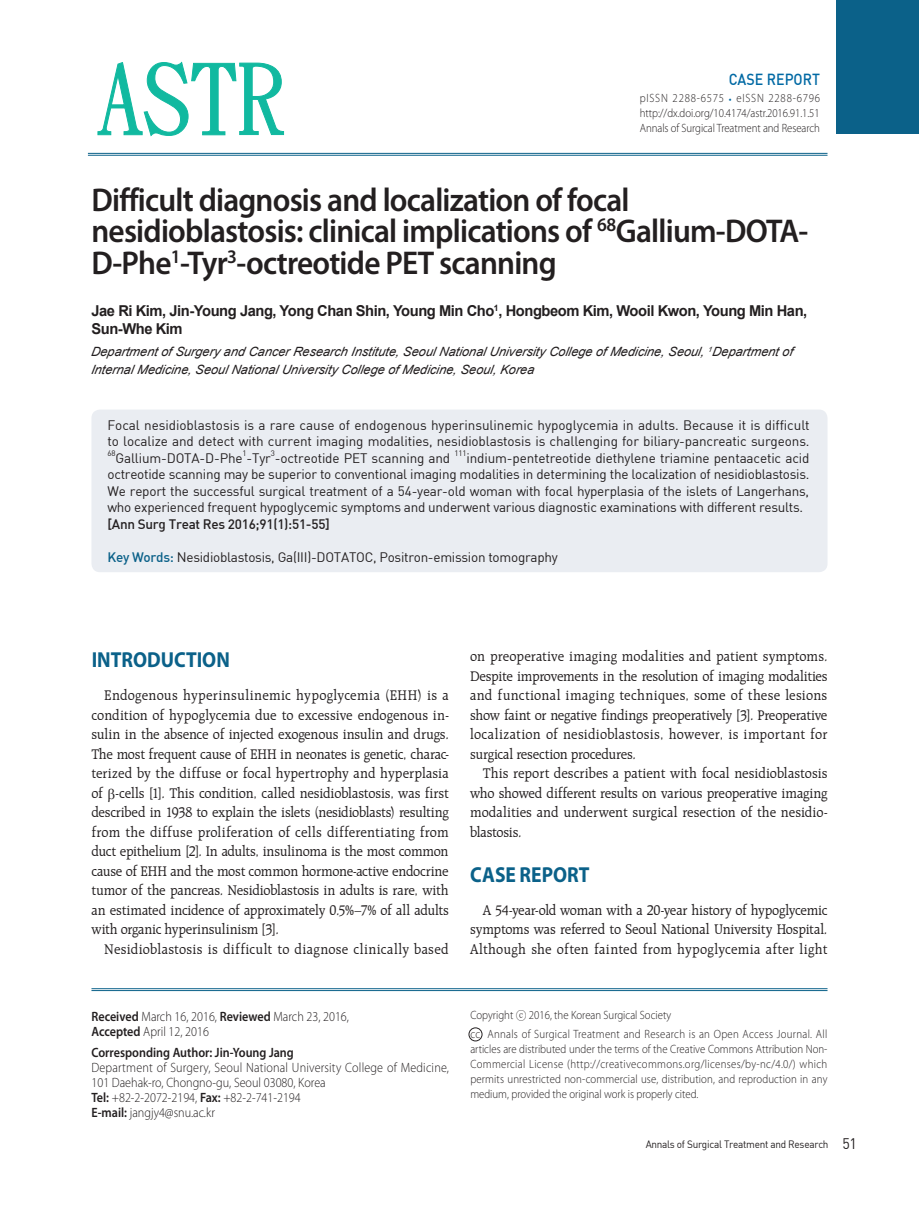
<style>
.page{position:relative;width:919px;height:1217px;background:#fff}
.page>*{position:absolute;margin:0;border:0;box-sizing:border-box;transform-origin:0 0}
.t1{font:600 33px/31.5px "Myriad Pro";letter-spacing:-.025em;color:#231f20;scale:.95 1}
.t2{font:700 21.75px "Myriad Pro";color:#0b6189;scale:.9 1}
.t3{font:15.75px "Dinmed";color:#0069a4;scale:.9 1}
.t4{font:15px/19.5px "Raleigh BT";letter-spacing:.005em;color:#231f20;text-align:justify;scale:.94 1}
.t5{font:700 15px/18px "Arial";letter-spacing:-.03em;color:#231f20}
.t6{font:13.5px/16.5px "Dinreg";letter-spacing:-.01em;color:#231f20}
.t7{font:300 13.5px/15px "Myriad Pro";color:#231f20;scale:.9 1}
.t8{font:13.5px "Dinmed";letter-spacing:-.02em;color:#231f20}
.t9{font:600 13.5px "Myriad Pro";color:#231f20;scale:.9 1}
.t10{font:italic 12.75px/18px "Arial";color:#231f20}
.t11{font:300 12px/15px "Myriad Pro";color:#231f20;text-align:justify;scale:.9 1}
.t12{font:300 12px/18px "Myriad Pro";letter-spacing:.025em;color:#231f20;scale:.9 1}
.t13{font:10.5px "Dinreg";letter-spacing:-.025em;color:#231f20;scale:.95 1}
.t14{font:7.8px "Dinreg";color:#231f20}
.s1{font-size:12.45px;color:#0069a4}
.s2{font-family:"Dinmed";color:#0b6189}
.s3{font-weight:600}
.s4{font-family:"Ymjo 420";font-weight:400}
.s5{font-size:15px}
</style>
<div class="page">
<svg style="left:97px;top:61px;width:187px;height:76px"></svg>
<hr style="left:88px;top:153px;width:739px;height:1px;background:#0b6189">
<hr style="left:88px;top:155px;width:739px;height:1px;background:#0b6189">
<div style="left:91px;top:409px;width:736px;height:163px;background:#eaedf2;border-radius:9px"></div>
<div style="left:836px;top:0;width:82px;height:134px;background:#0b6189"></div>
<hr style="left:91px;top:988px;width:736px;height:1px;background:#0b6189">
<hr style="left:91px;top:990px;width:736px;height:1px;background:#0b6189">
<div style="left:468px;top:1027px;width:14px;height:13px;border:1px solid #231f20;border-radius:50%"></div>
<p class="t3" style="left:728px;top:69px;width:103px">CASE REPORT</p>
<p class="t11" style="left:639px;top:91px;width:202px">pISSN 2288-6575 <span class="s1">•</span> eISSN 2288-6796 http://dx.doi.org/10.4174/astr.2016.91.1.51<br>Annals of Surgical Treatment and Research</p>
<h1 class="t1" style="left:91px;top:183px;width:756px">Difficult diagnosis and localization of focal nesidioblastosis: clinical implications of <sup>68</sup>Gallium-DOTA-<br>D-Phe<sup>1</sup>-Tyr<sup>3</sup>-octreotide PET scanning</h1>
<p class="t5" style="left:91px;top:302px;width:717px">Jae Ri Kim, Jin-Young Jang, Yong Chan Shin, Young Min Cho<sup>1</sup>, Hongbeom Kim, Wooil Kwon, Young Min Han,<br>Sun-Whe Kim</p>
<p class="t10" style="left:91px;top:343px;width:703px">Department of Surgery and Cancer Research Institute,Seoul National University College of Medicine,Seoul, <sup>1</sup>Department of<br>Internal Medicine,Seoul National University College of Medicine,Seoul,Korea</p>
<p class="t6" style="left:107px;top:416px;width:703px">Focal nesidioblastosis is a rare cause of endogenous hyperinsulinemic hypoglycemia in adults. Because it is difficult to localize and detect with current imaging modalities, nesidioblastosis is challenging for biliary-pancreatic surgeons.</p>
<p class="t14" style="left:107px;top:448px;width:10px">68</p>
<p class="t6" style="left:115px;top:449px;width:336px">Gallium-DOTA-D-Phe -Tyr -octreotide PET scanning and</p>
<p class="t14" style="left:242px;top:448px;width:6px">1</p>
<p class="t14" style="left:271px;top:448px;width:6px">3</p>
<p class="t14" style="left:454px;top:448px;width:14px">111</p>
<p class="t6" style="left:107px;top:449px;width:703px;text-align:justify;text-indent:359px">indium-pentetreotide diethylene triamine pentaacetic acid octreotide scanning may be superior to conventional imaging modalities in determining the localization of nesidioblastosis.<br>We report the successful surgical treatment of a 54-year-old woman with focal hyperplasia of the islets of Langerhans, who experienced frequent hypoglycemic symptoms and underwent various diagnostic examinations with different results.</p>
<p class="t8" style="left:107px;top:515px;width:224px">[Ann Surg Treat Res 2016;91(1):51-55]</p>
<p class="t6" style="left:107px;top:548px;width:452px"><span class="s2">Key Words:</span> Nesidioblastosis, Ga(III)-DOTATOC, Positron-emission tomography</p>
<h2 class="t2" style="left:92px;top:645px;width:155px">INTRODUCTION</h2>
<p class="t4" style="left:91px;top:685px;width:381px;text-indent:13px">Endogenous hyperinsulinemic hypoglycemia (EHH) is a condition of hypoglycemia due to excessive endogenous in&shy;sulin in the absence of injected exogenous insulin and drugs.<br>The most frequent cause of EHH in neonates is genetic, charac&shy;terized by the diffuse or focal hypertrophy and hyperplasia of -cells [1]. This condition, called nesidioblastosis, was first described in 1938 to explain the islets (nesidioblasts) resulting from the diffuse proliferation of cells differentiating from duct epithelium [2]. In adults, insulinoma is the most common cause of EHH and the most common hormone-active endocrine tumor of the pancreas. Nesidioblastosis in adults is rare, with an estimated incidence of approximately 0.5%–7% of all adults with organic hyperinsulinism [3].</p>
<p class="t4" style="left:104px;top:938px;width:368px">Nesidioblastosis is difficult to diagnose clinically based</p>
<p class="t4" style="left:470px;top:646px;width:382px">on preoperative imaging modalities and patient symptoms.<br>Despite improvements in the resolution of imaging modalities and functional imaging techniques, some of these lesions show faint or negative findings preoperatively [3]. Preoperative localization of nesidioblastosis, however, is important for surgical resection procedures.</p>
<p class="t4" style="left:470px;top:763px;width:381px;text-indent:13px">This report describes a patient with focal nesidioblastosis who showed different results on various preoperative imaging modalities and underwent surgical resection of the nesidio&shy;blastosis.</p>
<h2 class="t2" style="left:470px;top:859px;width:134px">CASE REPORT</h2>
<p class="t4" style="left:470px;top:899px;width:381px;text-indent:13px">A 54-year-old woman with a 20-year history of hypoglycemic symptoms was referred to Seoul National University Hospital.<br>Although she often fainted from hypoglycemia after light</p>
<p class="t7" style="left:91px;top:1008px;width:287px"><span class="s3">Received</span> March 16, 2016, <span class="s3">Reviewed</span> March 23, 2016,<br><span class="s3">Accepted</span> April 12, 2016</p>
<p class="t9" style="left:91px;top:1043px;width:226px">Corresponding Author: Jin-Young Jang</p>
<p class="t7" style="left:91px;top:1059px;width:399px">Department of Surgery, Seoul National University College of Medicine, 101 Daehak-ro, Chongno-gu, Seoul 03080, Korea<br><span class="s3">Tel:</span> +82-2-2072-2194, <span class="s3">Fax:</span> +82-2-741-2194<br><span class="s3">E-mail:</span> jangjy4@snu.ac.kr</p>
<p class="t12" style="left:470px;top:1006px;width:398px">Copyright <span class="s4">ⓒ</span> 2016, the Korean Surgical Society<br>cc Annals of Surgical Treatment and Research is an Open Access Journal. All</p>
<p class="t11" style="left:470px;top:1040px;width:398px">articles are distributed under the terms of the Creative Commons Attribution Non-Commercial License (http://creativecommons.org/licenses/by-nc/4.0/) which permits unrestricted non-commercial use, distribution, and reproduction in any medium, provided the original work is properly cited.</p>
<p class="t13" style="left:645px;top:1137px;width:224px">Annals of Surgical Treatment and Research <span class="s5">51</span></p>
</div>
